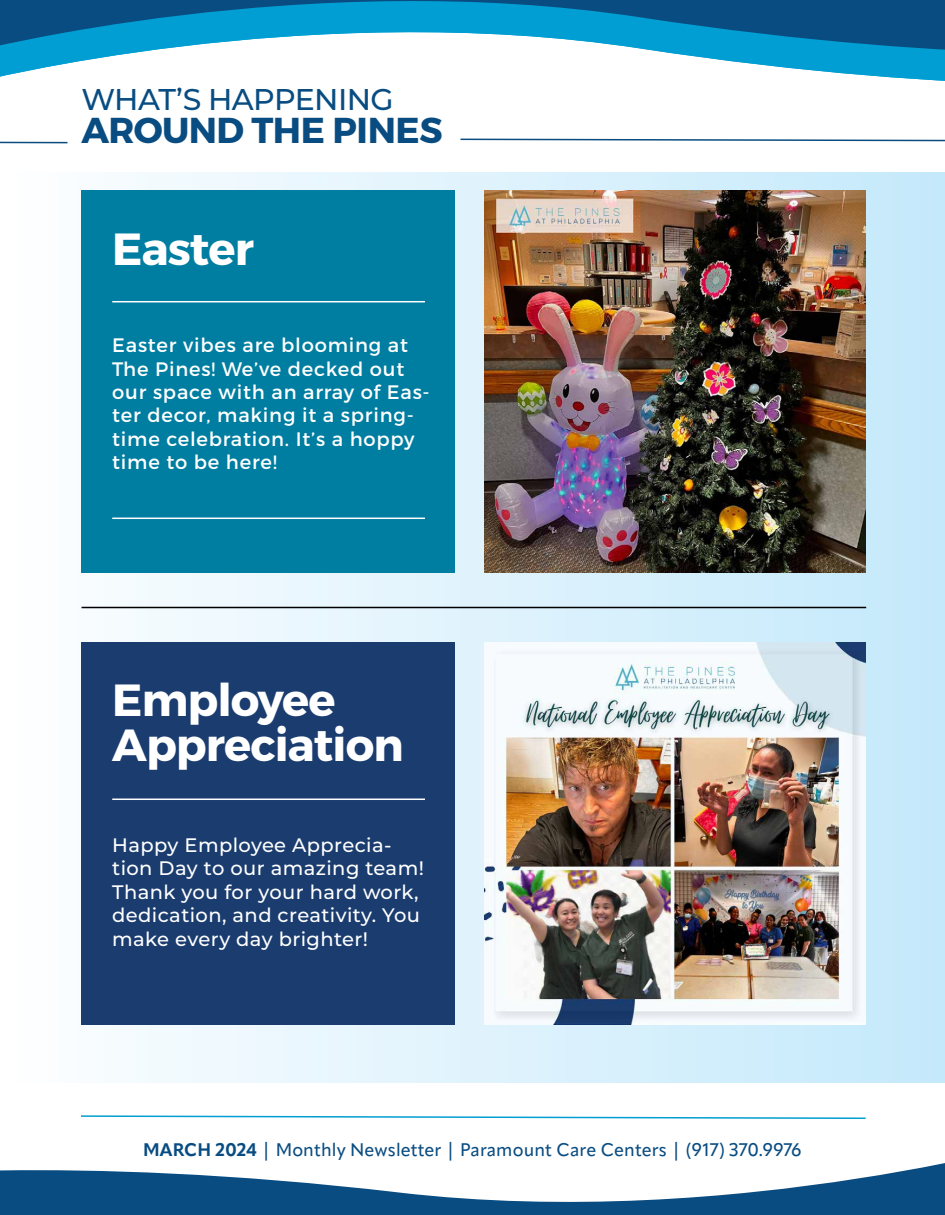
<style>
.page{position:relative;width:945px;height:1215px;background:#fff}
.page>*{position:absolute;margin:0;border:0;box-sizing:border-box;transform-origin:0 0}
.t1{font:700 45px/45px "Montserrat";letter-spacing:-.02em;color:#fff}
.t2{font:700 36px "Montserrat";letter-spacing:-.01em;color:#094c81}
.t3{font:500 30px "Montserrat";letter-spacing:-.02em;color:#094c81}
.t4{font:19.5px/23.4px "Montserrat";letter-spacing:.04em;color:#fff}
.t5{font:500 19.5px/23.4px "Montserrat";letter-spacing:.02em;color:#fff}
.t6{font:500 18px "Apparat";letter-spacing:.005em;color:#094c81}
.s1{font-weight:700}
</style>
<div class="page">
<div style="left:14px;top:173px;width:931px;height:910px;background:linear-gradient(to right,#fcfeff,#c4e9fb)"></div>
<svg style="left:0;top:68px;width:945px;height:13px"></svg>
<svg style="left:0;top:0;width:945px;height:68px"></svg>
<svg style="left:81px;top:1115px;width:785px;height:4px"></svg>
<svg style="left:0;top:1163px;width:945px;height:52px;fill:#094c81"></svg>
<div style="left:82px;top:191px;width:373px;height:382px;background:#007ea1"></div>
<hr style="left:112px;top:301px;width:313px;height:1px;background:#fff">
<hr style="left:112px;top:518px;width:313px;height:1px;background:#fff">
<img style="left:484px;top:191px;width:382px;height:382px">
<hr style="left:82px;top:607px;width:784px;height:1px;background:#000">
<svg style="left:460px;top:138px;width:485px;height:4px"></svg>
<svg style="left:0;top:141px;width:68px;height:3px"></svg>
<div style="left:82px;top:642px;width:373px;height:382px;background:#1a3c6f"></div>
<img style="left:484px;top:643px;width:382px;height:381px">
<hr style="left:112px;top:799px;width:313px;height:1px;background:#fff">
<h3 class="t3" style="left:82px;top:79px;width:314px">WHAT’S HAPPENING</h3>
<h2 class="t2" style="left:82px;top:108px;width:363px">AROUND THE PINES</h2>
<h1 class="t1" style="left:112px;top:227px;width:143px">Easter</h1>
<p class="t4" style="left:112px;top:334px;width:319px">Easter vibes are blooming at<br>The Pines! We’ve decked out our space with an array of Eas&shy;ter decor, making it a spring&shy;time celebration. It’s a hoppy time to be here!</p>
<h1 class="t1" style="left:112px;top:678px;width:293px">Employee<br>Appreciation</h1>
<p class="t5" style="left:112px;top:833px;width:313px">Happy Employee Apprecia&shy;tion Day to our amazing team!<br>Thank you for your hard work, dedication, and creativity. You make every day brighter!</p>
<p class="t6" style="left:143px;top:1139px;width:660px"><span class="s1">MARCH 2024</span> | Monthly Newsletter | Paramount Care Centers | (917) 370.9976</p>
</div>
